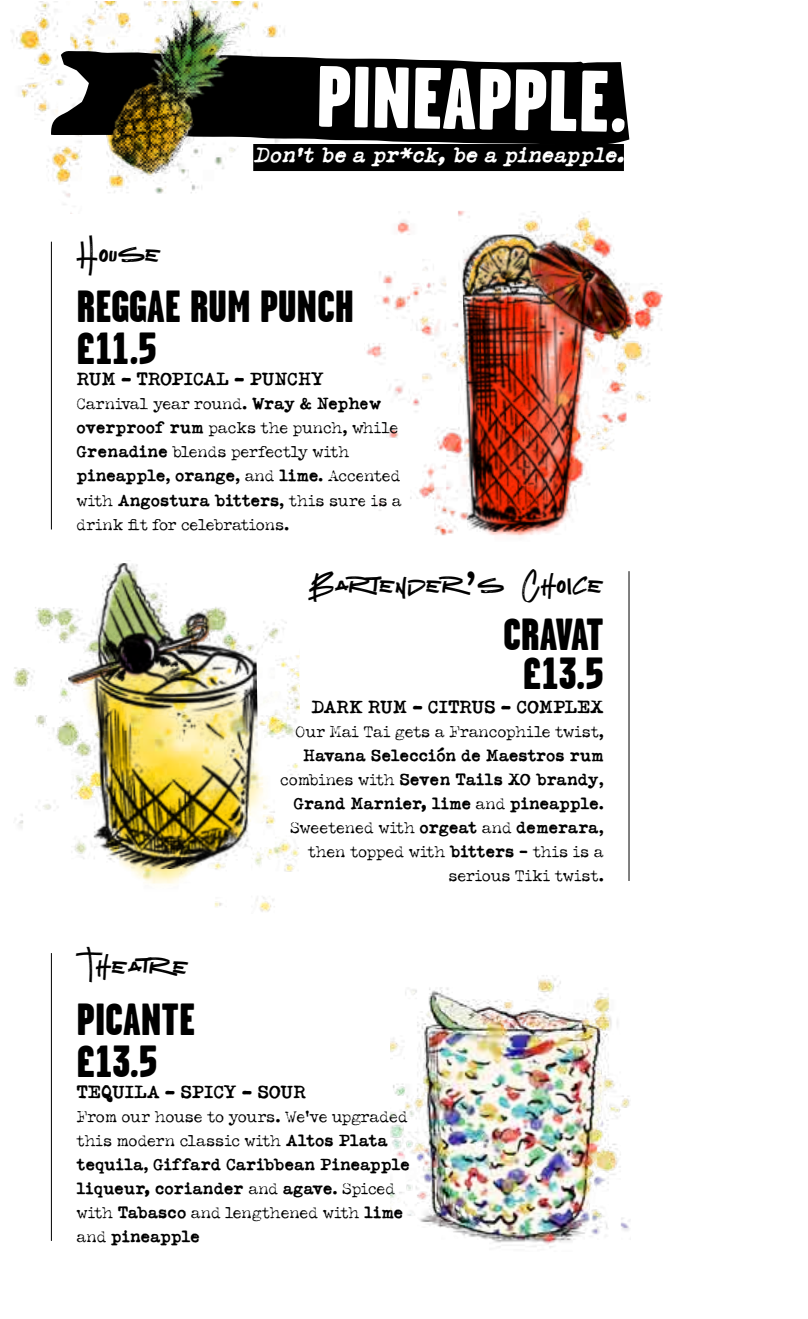
<style>
.page{position:relative;width:808px;height:1319px;background:#fff}
.page>*{position:absolute;margin:0;border:0;box-sizing:border-box;transform-origin:0 0}
.t1{font:900 86.7px "Garage Gothic";color:#fff}
.t2{font:900 45px/42px "Garage Gothic";color:#000}
.t3{font:900 45px/39px "Garage Gothic";letter-spacing:-.025em;color:#000;text-align:center}
.t4{font:33px "Network Free Version";letter-spacing:.02em;color:#000}
.t5{font:italic 700 21px "Typeka";color:#fff}
.t6{font:700 18px "Typeka";letter-spacing:-.02em;color:#000}
.t7{font:16.5px/24px "Typeka";color:#000}
.t8{font:700 16.5px/24px "Typeka";color:#000;text-align:right}
.s1{font-weight:700}
.s2{font-family:"American Typewriter";font-weight:700}
.s3{font-weight:400}
</style>
<div class="page">
<hr style="left:51px;top:242px;width:1px;height:287px;background:#000">
<hr style="left:629px;top:571px;width:1px;height:309px;background:#000">
<svg style="left:380px;top:58px;width:249px;height:86px;fill:#000"></svg>
<hr style="left:51px;top:952px;width:1px;height:288px;background:#000">
<div style="left:253px;top:144px;width:371px;height:27px;background:#000"></div>
<img style="left:13px;top:563px;width:286px;height:349px">
<img style="left:366px;top:210px;width:297px;height:327px">
<img style="left:390px;top:975px;width:240px;height:273px">
<img style="left:12px;top:1px;width:368px;height:212px">
<h1 class="t1" style="left:317px;top:48px;width:313px;rotate:1deg">PINEAPPLE.</h1>
<p class="t5" style="left:253px;top:141px;width:378px">Don’t be a pr*ck,be a pineapple.</p>
<h3 class="t4" style="left:77px;top:232px;width:86px">House</h3>
<h2 class="t2" style="left:77px;top:285px;width:279px">REGGAE RUM PUNCH £11.5</h2>
<p class="t6" style="left:77px;top:367px;width:249px">RUM - TROPICAL - PUNCHY</p>
<p class="t7" style="left:77px;top:392px;width:327px">Carnival year round. <span class="s1">Wray &amp; Nephew overproof rum</span> packs the punch, while <span class="s1">Grenadine</span> blends perfectly with <span class="s1">pineapple</span>, <span class="s1">orange</span>, and <span class="s1">lime</span>. Accented with <span class="s1">Angostura bitters</span>, this sure is a drink fit for celebrations.</p>
<h3 class="t4" style="left:308px;top:563px;width:297px">Bartender<span class="s2">’</span>s Choice</h3>
<h2 class="t3" style="left:503px;top:614px;width:102px">CRAVAT £13.5</h2>
<p class="t6" style="left:311px;top:695px;width:294px">DARK RUM - CITRUS - COMPLEX</p>
<p class="t7" style="left:296px;top:719px;width:310px">Our Mai Tai gets a Francophile twist,</p>
<p class="t8" style="left:280px;top:742px;width:325px">Havana Selección de Maestros rum <span class="s3">combines with</span> Seven Tails XO brandy<span class="s3">,<br></span>Grand Marnier, lime <span class="s3">and</span> pineapple<span class="s3">.<br>Sweetened with</span> orgeat <span class="s3">and</span> demerara<span class="s3">, then topped with</span> bitters <span class="s3">- this is a serious Tiki twist.</span></p>
<h3 class="t4" style="left:77px;top:944px;width:114px">Theatre</h3>
<h2 class="t2" style="left:77px;top:997px;width:120px">PICANTE £13.5</h2>
<p class="t6" style="left:77px;top:1080px;width:231px">TEQUILA - SPICY - SOUR</p>
<p class="t7" style="left:77px;top:1104px;width:335px">From our house to yours. We’ve upgraded this modern classic with <span class="s1">Altos Plata tequila</span>, <span class="s1">Giffard Caribbean Pineapple liqueur, coriander</span> and <span class="s1">agave</span>. Spiced with <span class="s1">Tabasco</span> and lengthened with <span class="s1">lime </span>and <span class="s1">pineapple</span></p>
</div>
